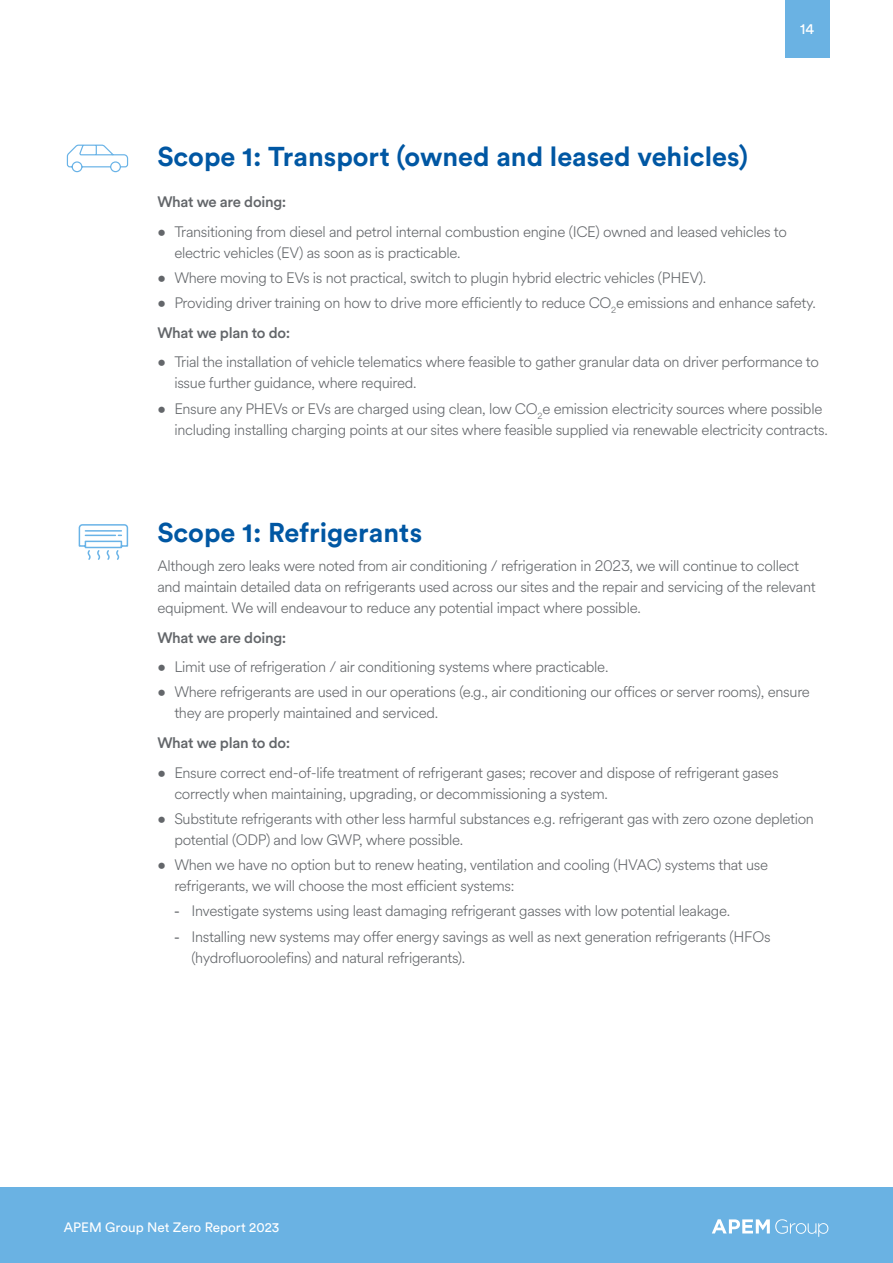
<style>
.page{position:relative;width:893px;height:1263px;background:#fff}
.page>*{position:absolute;margin:0;border:0;box-sizing:border-box;transform-origin:0 0}
.heading{font:700 27px "Circular Std";color:#0057a3}
.body_copy{font:300 15px/21px "Circular Spotify Text";letter-spacing:-.02em;color:#63666a}
.heading-2{font:500 15px "Circular Std";letter-spacing:-.02em;color:#63666a}
.t1{font:15px "Circular Std";color:#fff}
.t2{font:13.5px "Circular Std";color:#fff}
.s1{font-family:"Arial";font-weight:400}
</style>
<div class="page">
<div style="left:785px;top:0;width:44px;height:58px;background:#6ab2e3"></div>
<div style="left:0;top:1188px;width:893px;height:75px;background:#6ab2e3"></div>
<svg style="left:712px;top:1219px;width:116px;height:18px"></svg>
<svg style="left:78px;top:524px;width:51px;height:36px"></svg>
<svg style="left:66px;top:144px;width:63px;height:29px"></svg>
<p class="t1" style="left:800px;top:20px;width:15px">14</p>
<p class="heading" style="left:157px;top:139px;width:592px">Scope 1: Transport (owned and leased vehicles)</p>
<p class="heading-2" style="left:157px;top:193px;width:131px">What we are doing:</p>
<p class="body_copy" style="left:174px;top:221px;width:614px;text-indent:-17px">• Transitioning from diesel and petrol internal combustion engine (ICE) owned and leased vehicles to electric vehicles (EV) as soon as is practicable.</p>
<p class="body_copy" style="left:157px;top:268px;width:550px">• Where moving to EVs is not practical, switch to plugin hybrid electric vehicles (PHEV).</p>
<p class="body_copy" style="left:157px;top:293px;width:660px">• Providing driver training on how to drive more efficiently to reduce CO<sub>2</sub>e emissions and enhance safety.</p>
<p class="heading-2" style="left:157px;top:323px;width:134px">What we plan to do:</p>
<p class="body_copy" style="left:174px;top:352px;width:646px;text-indent:-17px">• Trial the installation of vehicle telematics where feasible to gather granular data on driver performance to issue further guidance, where required.</p>
<p class="body_copy" style="left:174px;top:398px;width:655px;text-indent:-17px">• Ensure any PHEVs or EVs are charged using clean, low CO<sub>2</sub>e emission electricity sources where possible including installing charging points at our sites where feasible supplied via renewable electricity contracts.</p>
<p class="heading" style="left:157px;top:515px;width:266px">Scope 1: Refrigerants</p>
<p class="body_copy" style="left:157px;top:556px;width:660px">Although zero leaks were noted from air conditioning / refrigeration in 2023, we will continue to collect and maintain detailed data on refrigerants used across our sites and the repair and servicing of the relevant equipment. We will endeavour to reduce any potential impact where possible.</p>
<p class="heading-2" style="left:157px;top:628px;width:131px">What we are doing:</p>
<p class="body_copy" style="left:157px;top:657px;width:453px">• Limit use of refrigeration / air conditioning systems where practicable.</p>
<p class="body_copy" style="left:174px;top:682px;width:637px;text-indent:-17px">• Where refrigerants are used in our operations (e.g., air conditioning our offices or server rooms), ensure they are properly maintained and serviced.</p>
<p class="heading-2" style="left:157px;top:733px;width:134px">What we plan to do:</p>
<p class="body_copy" style="left:174px;top:762px;width:606px;text-indent:-17px">• Ensure correct end-of-life treatment of refrigerant gases; recover and dispose of refrigerant gases correctly when maintaining, upgrading, or decommissioning a system.</p>
<p class="body_copy" style="left:174px;top:808px;width:641px;text-indent:-17px">• Substitute refrigerants with other less harmful substances e.g. refrigerant gas with zero ozone depletion potential (ODP) and low GWP, where possible.</p>
<p class="body_copy" style="left:174px;top:855px;width:595px;text-indent:-17px">• When we have no option but to renew heating, ventilation and cooling (HVAC) systems that use refrigerants, we will choose the most efficient systems:</p>
<p class="body_copy" style="left:174px;top:901px;width:557px"><span class="s1">-</span> Investigate systems using least damaging refrigerant gasses with low potential leakage.</p>
<p class="body_copy" style="left:191px;top:926px;width:581px;text-indent:-17px"><span class="s1">-</span> Installing new systems may offer energy savings as well as next generation refrigerants (HFOs (hydrofluoroolefins) and natural refrigerants).</p>
<p class="t2" style="left:64px;top:1219px;width:217px">APEM Group Net Zero Report 2023</p>
</div>
